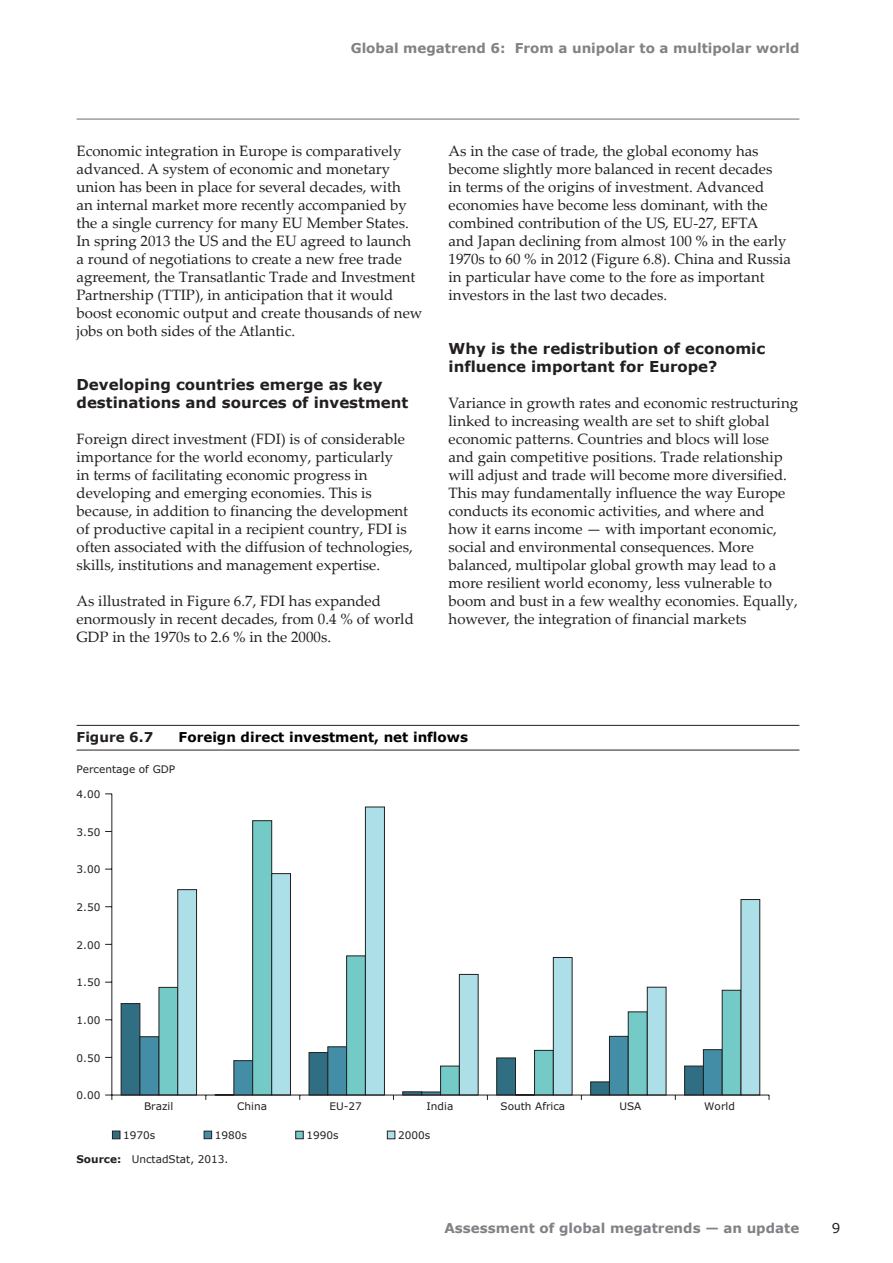
<style>
.page{position:relative;width:893px;height:1263px;background:#fff}
.page>*{position:absolute;margin:0;border:0;box-sizing:border-box;transform-origin:0 0}
.Body_Text{font:15px/18px "Palatino Linotype";color:#231f20}
.Heading_2_No_indent{font:700 15px/18px "Verdana";color:#231f20}
.t1{font:700 13.5px "Verdana";color:#808285}
.Figure_Title{font:700 13.5px "Verdana";color:#000}
.Figure_Title-2{font:700 13.5px "Verdana";color:#231f20}
.t2{font:13.5px "Verdana";color:#231f20}
.Note_Source{font:10.5px "Verdana";color:#231f20}
.s1{font-weight:700}
</style>
<div class="page">
<hr style="left:77px;top:119px;width:722px;height:1px;background:#6c6d70">
<hr style="left:77px;top:725px;width:722px;height:1px;background:#231f20">
<hr style="left:77px;top:750px;width:722px;height:1px;background:#231f20">
<svg style="left:121px;top:1003px;width:38px;height:92px;fill:#306f83"></svg>
<svg style="left:159px;top:986px;width:18px;height:50px"></svg>
<svg style="left:177px;top:807px;width:583px;height:288px"></svg>
<hr style="left:111px;top:794px;width:1px;height:301px;background:#231f20">
<hr style="left:112px;top:1095px;width:657px;height:1px;background:#231f20">
<svg style="left:140px;top:1036px;width:583px;height:64px"></svg>
<div style="left:112px;top:1131px;width:8px;height:8px;background:#306f83;border:1px solid #231f20"></div>
<div style="left:204px;top:1131px;width:8px;height:8px;background:#438ea6;border:1px solid #231f20"></div>
<div style="left:296px;top:1131px;width:7px;height:8px;background:#73cac7;border:1px solid #231f20"></div>
<div style="left:387px;top:1131px;width:8px;height:8px;background:#addfe9;border:1px solid #231f20"></div>
<p class="t1" style="left:351px;top:39px;width:450px">Global megatrend 6: From a unipolar to a multipolar world</p>
<p class="Body_Text" style="left:77px;top:141px;width:347px">Economic integration in Europe is comparatively advanced. A system of economic and monetary union has been in place for several decades, with<br>an internal market more recently accompanied by the a single currency for many EU Member States.<br>In spring 2013 the US and the EU agreed to launch a round of negotiations to create a new free trade agreement, the Transatlantic Trade and Investment Partnership (TTIP), in anticipation that it would boost economic output and create thousands of new jobs on both sides of the Atlantic.</p>
<p class="Heading_2_No_indent" style="left:77px;top:375px;width:333px">Developing countries emerge as key destinations and sources of investment</p>
<p class="Body_Text" style="left:77px;top:429px;width:338px">Foreign direct investment (FDI) is of considerable importance for the world economy, particularly<br>in terms of facilitating economic progress in developing and emerging economies. This is because, in addition to financing the development of productive capital in a recipient country, FDI is often associated with the diffusion of technologies, skills, institutions and management expertise.</p>
<p class="Body_Text" style="left:77px;top:591px;width:339px">As illustrated in Figure 6.7, FDI has expanded enormously in recent decades, from 0.4 % of world<br>GDP in the 1970s to 2.6 % in the 2000s.</p>
<p class="Body_Text" style="left:449px;top:141px;width:344px">As in the case of trade, the global economy has become slightly more balanced in recent decades<br>in terms of the origins of investment. Advanced economies have become less dominant, with the combined contribution of the US, EU-27, EFTA<br>and Japan declining from almost 100 % in the early 1970s to 60 % in 2012 (Figure 6.8). China and Russia in particular have come to the fore as important investors in the last two decades.</p>
<p class="Heading_2_No_indent" style="left:449px;top:339px;width:318px">Why is the redistribution of economic influence important for Europe?</p>
<p class="Body_Text" style="left:449px;top:393px;width:351px">Variance in growth rates and economic restructuring linked to increasing wealth are set to shift global economic patterns. Countries and blocs will lose<br>and gain competitive positions. Trade relationship will adjust and trade will become more diversified.<br>This may fundamentally influence the way Europe conducts its economic activities, and where and<br>how it earns income — with important economic, social and environmental consequences. More balanced, multipolar global growth may lead to a more resilient world economy, less vulnerable to boom and bust in a few wealthy economies. Equally, however, the integration of financial markets</p>
<p class="Figure_Title-2" style="left:77px;top:727px;width:78px">Figure 6.7</p>
<p class="Figure_Title" style="left:179px;top:727px;width:291px">Foreign direct investment, net inflows</p>
<p class="Note_Source" style="left:77px;top:762px;width:100px">Percentage of GDP</p>
<p class="Note_Source" style="left:77px;top:787px;width:25px">4.00</p>
<p class="Note_Source" style="left:77px;top:824px;width:25px">3.50</p>
<p class="Note_Source" style="left:77px;top:862px;width:25px">3.00</p>
<p class="Note_Source" style="left:77px;top:900px;width:25px">2.50</p>
<p class="Note_Source" style="left:77px;top:937px;width:25px">2.00</p>
<p class="Note_Source" style="left:77px;top:975px;width:25px">1.50</p>
<p class="Note_Source" style="left:77px;top:1013px;width:25px">1.00</p>
<p class="Note_Source" style="left:77px;top:1050px;width:25px">0.50</p>
<p class="Note_Source" style="left:77px;top:1088px;width:25px">0.00</p>
<p class="Note_Source" style="left:144px;top:1099px;width:31px">Brazil</p>
<p class="Note_Source" style="left:237px;top:1099px;width:31px">China</p>
<p class="Note_Source" style="left:329px;top:1099px;width:34px">EU-27</p>
<p class="Note_Source" style="left:426px;top:1099px;width:28px">India</p>
<p class="Note_Source" style="left:501px;top:1099px;width:66px">South Africa</p>
<p class="Note_Source" style="left:619px;top:1099px;width:24px">USA</p>
<p class="Note_Source" style="left:704px;top:1099px;width:32px">World</p>
<p class="Note_Source" style="left:123px;top:1128px;width:34px">1970s</p>
<p class="Note_Source" style="left:215px;top:1128px;width:34px">1980s</p>
<p class="Note_Source" style="left:307px;top:1128px;width:34px">1990s</p>
<p class="Note_Source" style="left:398px;top:1128px;width:34px">2000s</p>
<p class="Note_Source" style="left:77px;top:1152px;width:153px"><span class="s1">Source:</span> UnctadStat, 2013.</p>
<p class="t1" style="left:444px;top:1219px;width:356px">Assessment of global megatrends — an update</p>
<p class="t2" style="left:832px;top:1219px;width:10px">9</p>
</div>
